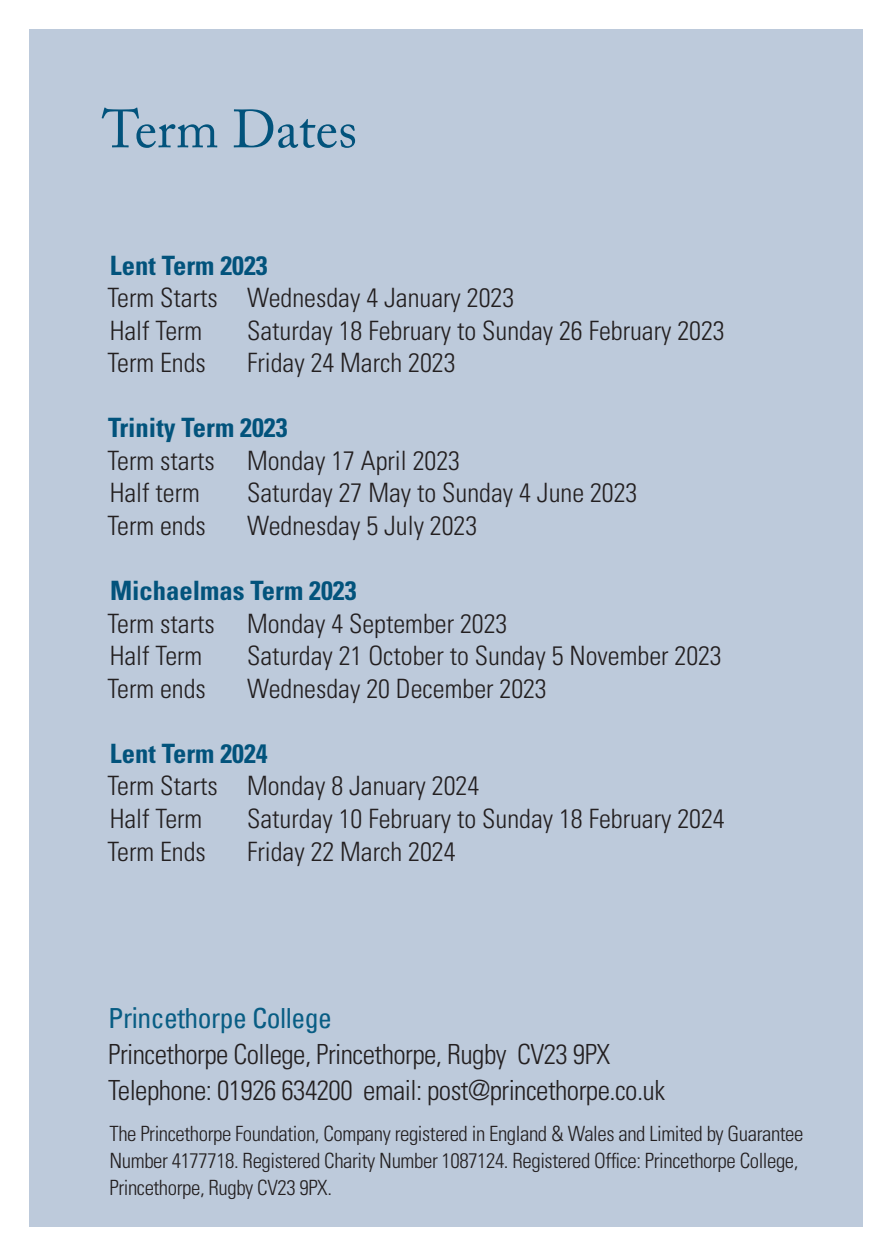
<style>
.page{position:relative;width:893px;height:1259px;background:#fff}
.page>*{position:absolute;margin:0;border:0;box-sizing:border-box;transform-origin:0 0}
.t1{font:53.4px "Adobe Caslon Pro";color:#02537c}
.t2{font:300 condensed 27.6px/36px "Univers";letter-spacing:-.02em;color:#231f20}
.t3{font:condensed 27.6px "Univers";letter-spacing:-.02em;color:#085d84}
.t4{font:300 condensed 26.7px/32.4px "Univers";color:#231f20}
.t5{font:700 condensed 26.7px "Univers";color:#02537c}
.t6{font:300 condensed 21px/27px "Univers";letter-spacing:-.02em;color:#231f20}
</style>
<div class="page">
<div style="left:29px;top:29px;width:833px;height:1197px;background:#bdcadb"></div>
<h1 class="t1" style="left:102px;top:98px;width:257px">Term Dates</h1>
<p class="t5" style="left:110px;top:249px;width:159px">Lent Term 2023</p>
<p class="t4" style="left:107px;top:281px;width:408px">Term Starts Wednesday 4 January 2023<br>Half Term</p>
<p class="t4" style="left:247px;top:314px;width:479px">Saturday 18 February to Sunday 26 February 2023</p>
<p class="t4" style="left:107px;top:347px;width:100px">Term Ends</p>
<p class="t4" style="left:247px;top:347px;width:210px">Friday 24 March 2023</p>
<p class="t5" style="left:108px;top:411px;width:181px">Trinity Term 2023</p>
<p class="t4" style="left:107px;top:444px;width:354px">Term starts Monday 17 April 2023<br>Half term</p>
<p class="t4" style="left:247px;top:477px;width:392px">Saturday 27 May to Sunday 4 June 2023</p>
<p class="t4" style="left:107px;top:509px;width:100px">Term ends</p>
<p class="t4" style="left:247px;top:509px;width:232px">Wednesday 5 July 2023</p>
<p class="t5" style="left:110px;top:574px;width:248px">Michaelmas Term 2023</p>
<p class="t4" style="left:107px;top:607px;width:401px">Term starts Monday 4 September 2023<br>Half Term</p>
<p class="t4" style="left:247px;top:639px;width:476px">Saturday 21 October to Sunday 5 November 2023</p>
<p class="t4" style="left:107px;top:672px;width:100px">Term ends</p>
<p class="t4" style="left:247px;top:672px;width:301px">Wednesday 20 December 2023</p>
<p class="t5" style="left:110px;top:737px;width:159px">Lent Term 2024</p>
<p class="t4" style="left:107px;top:770px;width:373px">Term Starts Monday 8 January 2024<br>Half Term</p>
<p class="t4" style="left:247px;top:802px;width:479px">Saturday 10 February to Sunday 18 February 2024</p>
<p class="t4" style="left:107px;top:835px;width:100px">Term Ends</p>
<p class="t4" style="left:247px;top:835px;width:210px">Friday 22 March 2024</p>
<p class="t3" style="left:108px;top:1000px;width:225px">Princethorpe College</p>
<p class="t2" style="left:108px;top:1036px;width:558px">Princethorpe College, Princethorpe, Rugby CV23 9PX<br>Telephone: 01926 634200 email: post@princethorpe.co.uk</p>
<p class="t6" style="left:109px;top:1120px;width:696px">The Princethorpe Foundation, Company registered in England &amp; Wales and Limited by Guarantee<br>Number 4177718. Registered Charity Number 1087124. Registered Office: Princethorpe College,<br>Princethorpe, Rugby CV23 9PX.</p>
</div>
